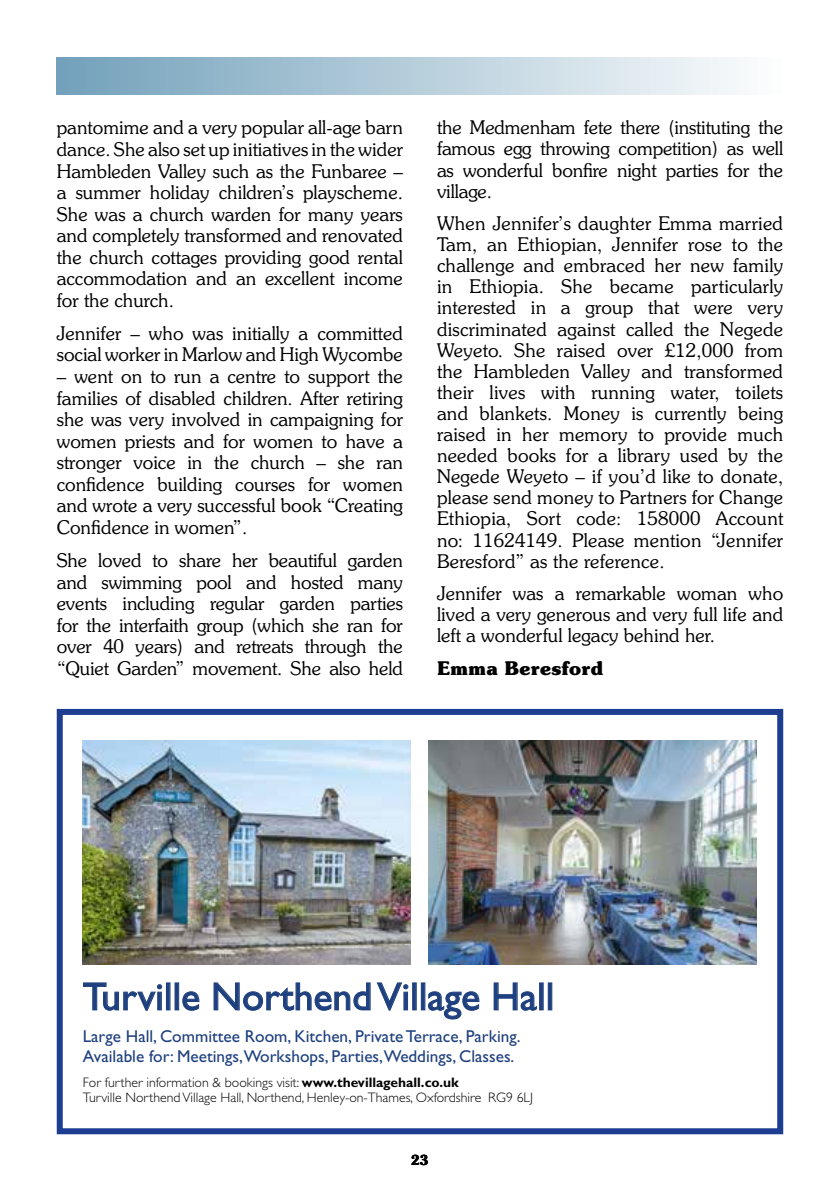
<style>
.page{position:relative;width:840px;height:1191px;background:#fff}
.page>*{position:absolute;margin:0;border:0;box-sizing:border-box;transform-origin:0 0}
.t1{font:39.6px "Gill Alt One";color:#1e407e}
.t2{font:300 19px/21.6px "Souvenir IT Cby BT";color:#000;text-align:justify}
.t3{font:700 19px "Souvenir IT Cby BT";color:#000}
.t4{font:17.2px/20.6px "Gill Alt One";color:#1e407e}
.t5{font:600 14px "Souvenir IT Cby BT";color:#000}
.t6{font:300 13.8px/15.4px "Gill Alt One";color:#000}
.s1{font-weight:700}
</style>
<div class="page">
<div style="left:57px;top:57px;width:725px;height:37px;background:linear-gradient(to right,#72a0ba,#fdfefe)"></div>
<img style="left:83px;top:741px;width:327px;height:223px">
<img style="left:428px;top:741px;width:328px;height:223px">
<svg style="left:83px;top:982px;width:79px;height:28px"></svg>
<div style="left:166px;top:982px;width:4px;height:28px;border:1px solid #1e407e"></div>
<div style="left:175px;top:982px;width:4px;height:28px;border:1px solid #1e407e"></div>
<svg style="left:182px;top:991px;width:17px;height:19px"></svg>
<svg style="left:214px;top:982px;width:156px;height:28px"></svg>
<svg style="left:377px;top:982px;width:31px;height:28px"></svg>
<div style="left:412px;top:982px;width:4px;height:28px;border:1px solid #1e407e"></div>
<div style="left:421px;top:982px;width:4px;height:28px;border:1px solid #1e407e"></div>
<svg style="left:428px;top:991px;width:51px;height:28px"></svg>
<svg style="left:493px;top:982px;width:43px;height:28px"></svg>
<div style="left:539px;top:982px;width:4px;height:28px;border:1px solid #1e407e"></div>
<div style="left:548px;top:982px;width:3px;height:28px;border:1px solid #1e407e"></div>
<div style="left:57px;top:709px;width:725px;height:425px;border:6px solid #1d3d90"></div>
<p class="t2" style="left:57px;top:117px;width:347px">pantomime and a very popular all-age barn dance. She also set up initiatives in the wider Hambleden Valley such as the Funbaree – a summer holiday children’s playscheme.<br>She was a church warden for many years and completely transformed and renovated the church cottages providing good rental accommodation and an excellent income for the church.</p>
<p class="t2" style="left:57px;top:322px;width:347px">Jennifer – who was initially a committed social worker in Marlow and High Wycombe</p>
<p class="t2" style="left:57px;top:365px;width:347px">– went on to run a centre to support the families of disabled children. After retiring she was very involved in campaigning for women priests and for women to have a stronger voice in the church – she ran confidence building courses for women and wrote a very successful book “Creating Confidence in women”.</p>
<p class="t2" style="left:57px;top:549px;width:347px">She loved to share her beautiful garden and swimming pool and hosted many events including regular garden parties for the interfaith group (which she ran for over 40 years) and retreats through the “Quiet Garden” movement. She also held</p>
<p class="t2" style="left:437px;top:117px;width:347px;line-height:21px">the Medmenham fete there (instituting the famous egg throwing competition) as well as wonderful bonfire night parties for the village.</p>
<p class="t2" style="left:437px;top:213px;width:347px;line-height:21px">When Jennifer’s daughter Emma married Tam, an Ethiopian, Jennifer rose to the challenge and embraced her new family in Ethiopia. She became particularly interested in a group that were very discriminated against called the Negede Weyeto. She raised over £12,000 from the Hambleden Valley and transformed their lives with running water, toilets and blankets. Money is currently being raised in her memory to provide much needed books for a library used by the Negede Weyeto – if you’d like to donate, please send money to Partners for Change Ethiopia, Sort code: 158000 Account no: 11624149. Please mention “Jennifer Beresford” as the reference.</p>
<p class="t2" style="left:437px;top:582px;width:347px;line-height:21px">Jennifer was a remarkable woman who lived a very generous and very full life and left a wonderful legacy behind her.</p>
<p class="t3" style="left:437px;top:656px;width:168px">Emma Beresford</p>
<h1 class="t1" style="left:83px;top:973px;width:473px">Turville Northend Village Hall</h1>
<p class="t4" style="left:83px;top:1025px;width:439px">Large Hall, Committee Room, Kitchen, Private Terrace, Parking.<br>Available for: Meetings,Workshops, Parties,Weddings, Classes.</p>
<p class="t6" style="left:83px;top:1074px;width:451px">For further information &amp; bookings visit: <span class="s1">www.thevillagehall.co.uk<br></span>Turville Northend Village Hall, Northend, Henley-on-Thames, Oxfordshire RG9 6LJ</p>
<p class="t5" style="left:411px;top:1151px;width:19px">23</p>
</div>
